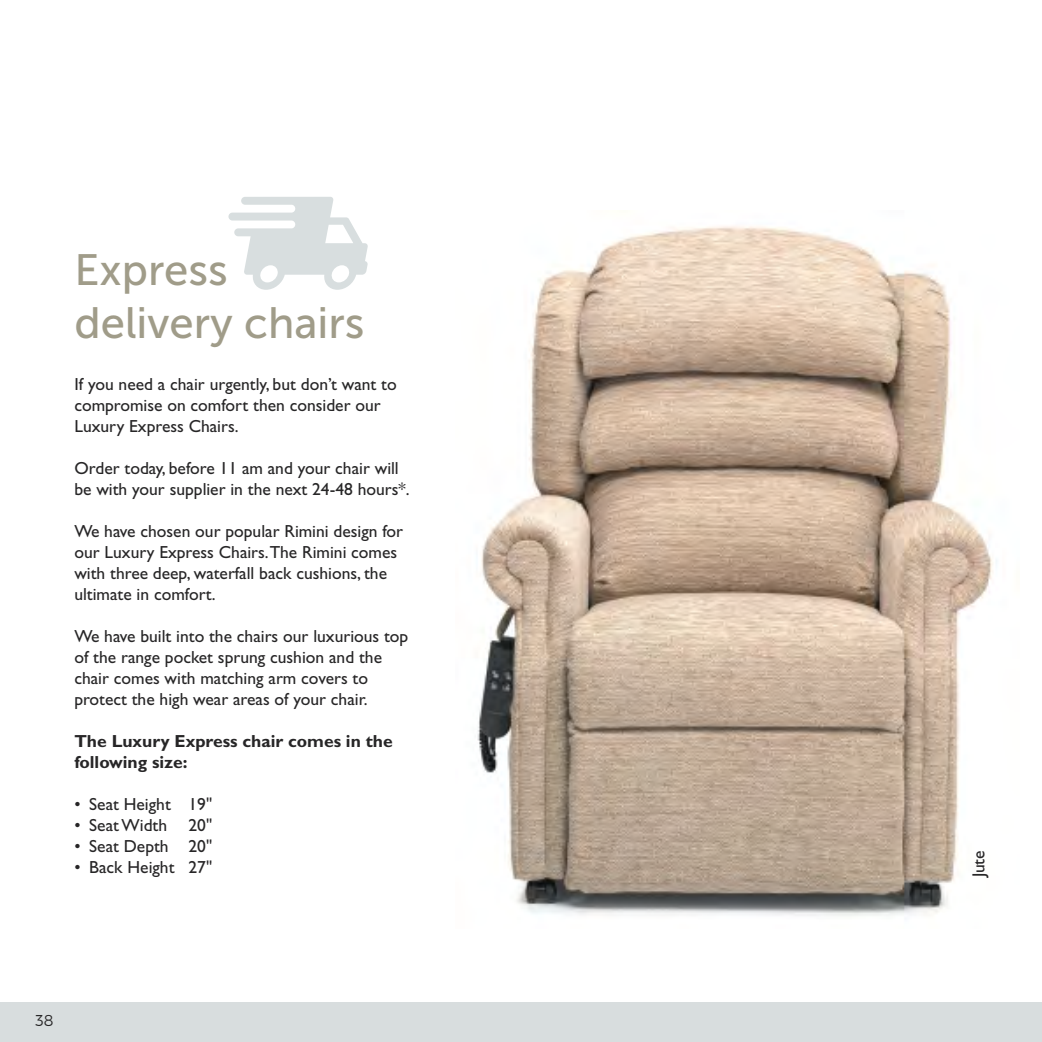
<style>
.page{position:relative;width:1042px;height:1042px;background:#fff}
.page>*{position:absolute;margin:0;border:0;box-sizing:border-box;transform-origin:0 0}
.t1{font:43.75px/52.5px "Museo Sans 500";color:#a09c89}
.t2{font:17.5px/21px "Gill Sans";color:#272627}
.t3{font:700 17.5px/21px "Gill Sans";color:#272627}
.t4{font:300 15.75px "Montserrat";color:#272627}
</style>
<div class="page">
<img style="left:477px;top:226px;width:520px;height:690px">
<svg style="left:228px;top:197px;width:140px;height:93px"></svg>
<div style="left:0;top:1002px;width:1042px;height:40px;background:#d8ddde"></div>
<h1 class="t1" style="left:74px;top:244px;width:291px">Express delivery chairs</h1>
<p class="t2" style="left:74px;top:375px;width:324px">If you need a chair urgently, but don’t want to compromise on comfort then consider our<br>Luxury Express Chairs.</p>
<p class="t2" style="left:74px;top:459px;width:337px">Order today, before 11 am and your chair will be with your supplier in the next 24-48 hours*.</p>
<p class="t2" style="left:74px;top:522px;width:330px">We have chosen our popular Rimini design for our Luxury Express Chairs.The Rimini comes with three deep, waterfall back cushions, the ultimate in comfort.</p>
<p class="t2" style="left:74px;top:627px;width:335px">We have built into the chairs our luxurious top of the range pocket sprung cushion and the chair comes with matching arm covers to protect the high wear areas of your chair.</p>
<p class="t3" style="left:74px;top:732px;width:320px">The Luxury Express chair comes in the following size:</p>
<p class="t2" style="left:74px;top:795px;width:139px">• Seat Height 19"</p>
<p class="t2" style="left:74px;top:816px;width:139px">• Seat Width 20"</p>
<p class="t2" style="left:74px;top:837px;width:139px">• Seat Depth 20"</p>
<p class="t2" style="left:74px;top:858px;width:139px">• Back Height 27"</p>
<p class="t2" style="left:969px;top:877px;width:28px;rotate:-90deg">Jute</p>
<p class="t4" style="left:36px;top:1011px;width:20px">38</p>
</div>
